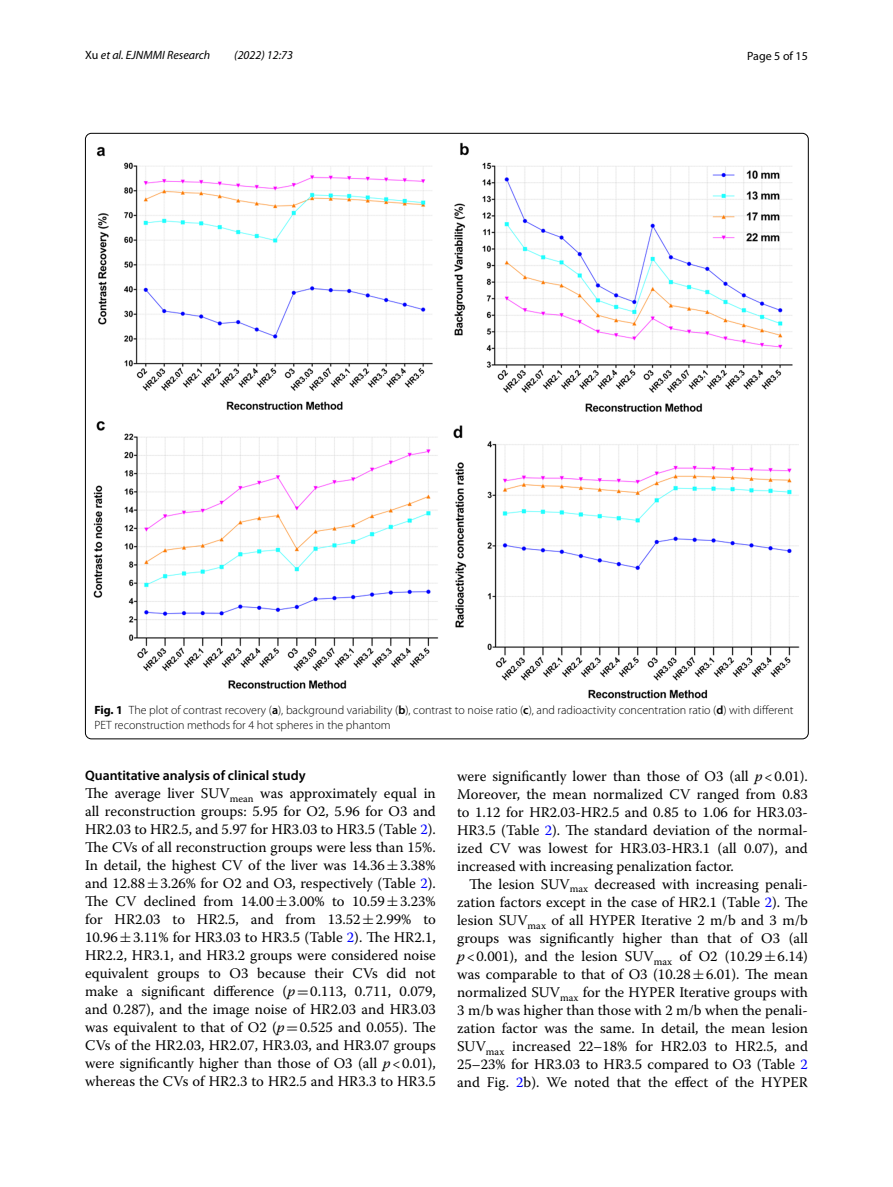
<style>
.page{position:relative;width:893px;height:1187px;background:#fff}
.page>*{position:absolute;margin:0;border:0;box-sizing:border-box;transform-origin:0 0}
.t1{font:14.7px/18px "Warnock Pro";color:#000;text-align:justify}
.t2{font:600 13.8px "Myriad Pro";color:#000}
.t3{font:300 12px/15px "Myriad Pro";color:#000}
.t4{font:italic 12px "Myriad Pro";color:#000}
.t5{font:12px "Myriad Pro";color:#000}
.s1{font-style:normal}
.s2{font-weight:700}
.s3{font-weight:600}
.s4{color:#00f}
.s5{font-family:"MTSY"}
.s6{font-family:"Warnock Pro It 2"}
</style>
<div class="page">
<img style="left:94px;top:142px;width:706px;height:556px">
<p class="t4" style="left:85px;top:48px;width:127px"><span class="s1">Xu</span> et al. EJNMMI Research</p>
<p class="t4" style="left:234px;top:48px;width:60px">(2022) 12:73</p>
<p class="t5" style="left:747px;top:48px;width:62px">Page 5 of 15</p>
<p class="t3" style="left:94px;top:702px;width:701px"><span class="s2">Fig. 1</span> The plot of contrast recovery (<span class="s3">a</span>), background variability (<span class="s3">b</span>), contrast to noise ratio (<span class="s3">c</span>), and radioactivity concentration ratio (<span class="s3">d</span>) with different<br>PET reconstruction methods for 4 hot spheres in the phantom</p>
<p class="t2" style="left:85px;top:766px;width:222px">Quantitative analysis of clinical study</p>
<p class="t1" style="left:85px;top:784px;width:352px">The average liver SUV<sub>mean</sub> was approximately equal in all reconstruction groups: 5.95 for O2, 5.96 for O3 and HR2.03 to HR2.5, and 5.97 for HR3.03 to HR3.5 (Table <span class="s4">2</span>).<br>The CVs of all reconstruction groups were less than 15%.<br>In detail, the highest CV of the liver was 14.36<span class="s5">±</span>3.38% and 12.88<span class="s5">±</span>3.26% for O2 and O3, respectively (Table <span class="s4">2</span>).<br>The CV declined from 14.00<span class="s5">±</span>3.00% to 10.59<span class="s5">±</span>3.23% for HR2.03 to HR2.5, and from 13.52<span class="s5">±</span>2.99% to 10.96<span class="s5">±</span>3.11% for HR3.03 to HR3.5 (Table <span class="s4">2</span>). The HR2.1, HR2.2, HR3.1, and HR3.2 groups were considered noise equivalent groups to O3 because their CVs did not make a significant difference (<span class="s6">p</span><span class="s5">=</span>0.113, 0.711, 0.079, and 0.287), and the image noise of HR2.03 and HR3.03 was equivalent to that of O2 (<span class="s6">p</span><span class="s5">=</span>0.525 and 0.055). The CVs of the HR2.03, HR2.07, HR3.03, and HR3.07 groups were significantly higher than those of O3 (all <span class="s6">p</span>&lt;0.01), whereas the CVs of HR2.3 to HR2.5 and HR3.3 to HR3.5</p>
<p class="t1" style="left:457px;top:766px;width:352px">were significantly lower than those of O3 (all <span class="s6">p</span>&lt;0.01).<br>Moreover, the mean normalized CV ranged from 0.83 to 1.12 for HR2.03-HR2.5 and 0.85 to 1.06 for HR3.03- HR3.5 (Table <span class="s4">2</span>). The standard deviation of the normal&shy;ized CV was lowest for HR3.03-HR3.1 (all 0.07), and increased with increasing penalization factor.</p>
<p class="t1" style="left:457px;top:874px;width:352px;text-indent:12px">The lesion SUV<sub>max</sub> decreased with increasing penali&shy;zation factors except in the case of HR2.1 (Table <span class="s4">2</span>). The lesion SUV<sub>max</sub> of all HYPER Iterative 2 m/b and 3 m/b groups was significantly higher than that of O3 (all <span class="s6">p</span>&lt;0.001), and the lesion SUV<sub>max</sub> of O2 (10.29<span class="s5">±</span>6.14) was comparable to that of O3 (10.28<span class="s5">±</span>6.01). The mean normalized SUV<sub>max</sub> for the HYPER Iterative groups with 3 m/b was higher than those with 2 m/b when the penali&shy;zation factor was the same. In detail, the mean lesion SUV<sub>max</sub> increased 22–18% for HR2.03 to HR2.5, and 25–23% for HR3.03 to HR3.5 compared to O3 (Table <span class="s4">2 </span>and Fig. <span class="s4">2</span>b). We noted that the effect of the HYPER</p>
</div>
